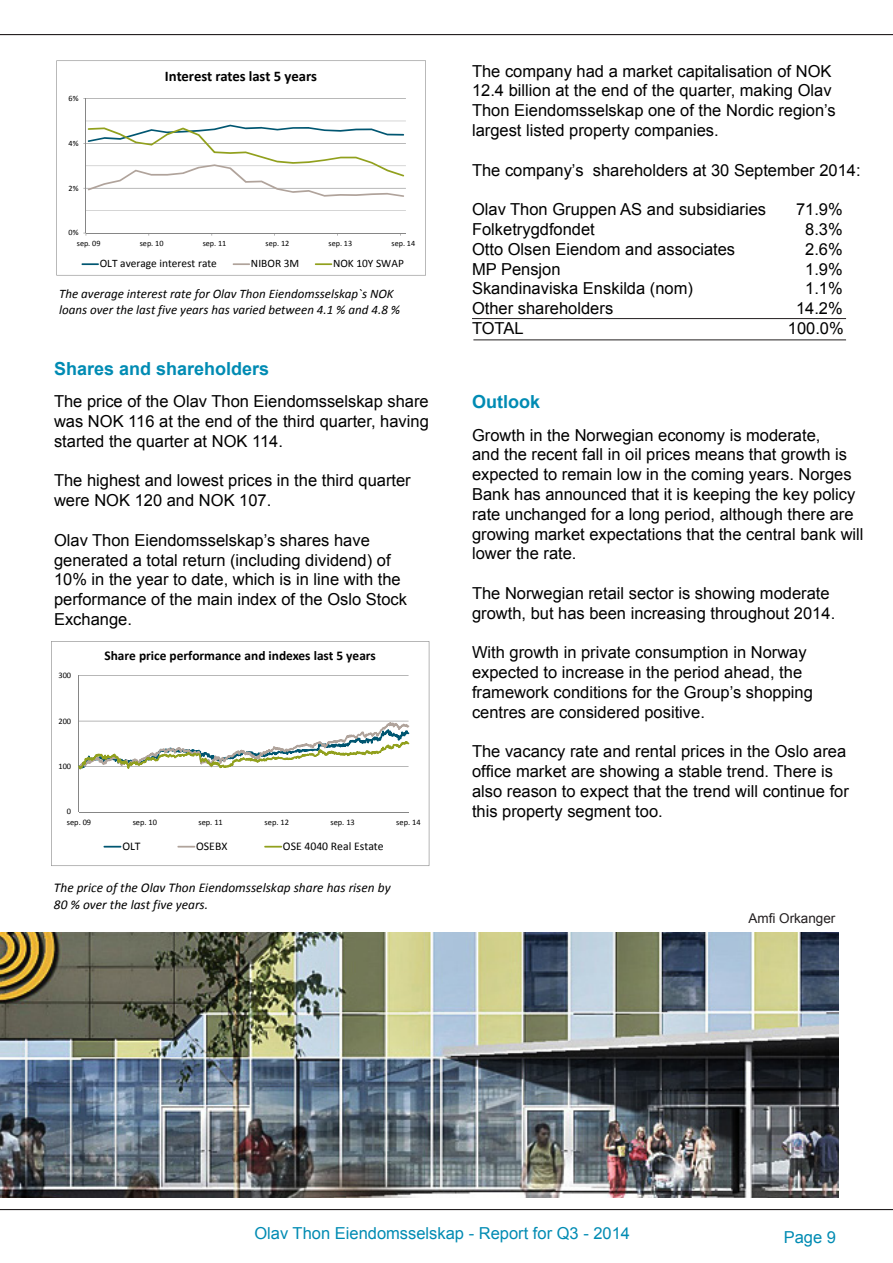
<style>
.page{position:relative;width:893px;height:1263px;background:#fff}
.page>*{position:absolute;margin:0;border:0;box-sizing:border-box;transform-origin:0 0}
.Overskrift_2{font:700 18px "Arial";color:#008bb3}
.t1{font:16.5px/19.8px "Arial";color:#000}
.t2{font:16.5px "Arial";color:#008bb3}
.t3{font:700 14.7px "Calibri";letter-spacing:-.005em;color:#000}
.t4{font:13.5px "Arial";color:#231f20}
.t5{font:italic 13.35px/16.8px "Calibri";color:#000}
.t6{font:700 13.35px "Calibri";color:#000}
.t7{font:italic 13.05px/16.4px "Calibri";color:#000}
.t8{font:11.7px "Calibri";letter-spacing:.005em;color:#000}
.t9{font:11.4px "Calibri";color:#000}
.t10{font:8.4px "Calibri";color:#000}
.t11{font:8.1px "Calibri";color:#000}
</style>
<div class="page">
<hr style="left:0;top:34px;width:893px;height:1px;background:#231f20">
<hr style="left:0;top:1209px;width:893px;height:1px;background:#231f20">
<svg style="left:56px;top:60px;width:370px;height:215px"></svg>
<img style="left:0;top:932px;width:839px;height:265px">
<svg style="left:51px;top:641px;width:378px;height:225px"></svg>
<hr style="left:472px;top:318px;width:374px;height:1px;background:#231f20">
<hr style="left:473px;top:340px;width:373px;height:1px;background:#231f20">
<p class="t11" style="left:69px;top:93px;width:11px">6%</p>
<p class="t11" style="left:69px;top:138px;width:11px">4%</p>
<p class="t11" style="left:69px;top:183px;width:11px">2%</p>
<p class="t11" style="left:69px;top:228px;width:11px">0%</p>
<p class="t3" style="left:165px;top:66px;width:153px">Interest rates last 5 years</p>
<p class="t11" style="left:77px;top:238px;width:25px">sep. 09</p>
<p class="t11" style="left:140px;top:238px;width:25px">sep. 10</p>
<p class="t11" style="left:203px;top:238px;width:25px">sep. 11</p>
<p class="t11" style="left:266px;top:238px;width:25px">sep. 12</p>
<p class="t11" style="left:328px;top:238px;width:25px">sep. 13</p>
<p class="t11" style="left:391px;top:238px;width:25px">sep. 14</p>
<p class="t9" style="left:100px;top:256px;width:119px">OLT average interest rate</p>
<p class="t9" style="left:251px;top:256px;width:50px">NIBOR 3M</p>
<p class="t9" style="left:333px;top:256px;width:72px">NOK 10Y SWAP</p>
<p class="t7" style="left:59px;top:285px;width:343px">The average interest rate for Olav Thon Eiendomsselskap`s NOK loans over the last five years has varied between 4.1 % and 4.8 %</p>
<p class="Overskrift_2" style="left:54px;top:356px;width:217px">Shares and shareholders</p>
<p class="t1" style="left:54px;top:392px;width:376px;text-align:justify">The price of the Olav Thon Eiendomsselskap share was NOK 116 at the end of the third quarter, having started the quarter at NOK 114.</p>
<p class="t1" style="left:54px;top:471px;width:358px">The highest and lowest prices in the third quarter were NOK 120 and NOK 107.</p>
<p class="t1" style="left:54px;top:530px;width:355px">Olav Thon Eiendomsselskap’s shares have generated a total return (including dividend) of 10% in the year to date, which is in line with the performance of the main index of the Oslo Stock Exchange.</p>
<p class="t10" style="left:58px;top:670px;width:14px">300</p>
<p class="t10" style="left:58px;top:715px;width:14px">200</p>
<p class="t10" style="left:58px;top:761px;width:14px">100</p>
<p class="t10" style="left:67px;top:806px;width:6px">0</p>
<p class="t6" style="left:104px;top:647px;width:273px">Share price performance and indexes last 5 years</p>
<p class="t10" style="left:67px;top:817px;width:26px">sep. 09</p>
<p class="t10" style="left:133px;top:817px;width:26px">sep. 10</p>
<p class="t10" style="left:198px;top:817px;width:26px">sep. 11</p>
<p class="t10" style="left:265px;top:817px;width:26px">sep. 12</p>
<p class="t10" style="left:330px;top:817px;width:26px">sep. 13</p>
<p class="t10" style="left:396px;top:817px;width:26px">sep. 14</p>
<p class="t8" style="left:122px;top:839px;width:20px">OLT</p>
<p class="t8" style="left:196px;top:839px;width:33px">OSEBX</p>
<p class="t8" style="left:283px;top:839px;width:102px">OSE 4040 Real Estate</p>
<p class="t5" style="left:54px;top:879px;width:338px">The price of the Olav Thon Eiendomsselskap share has risen by<br>80 % over the last five years.</p>
<p class="t1" style="left:472px;top:61px;width:365px">The company had a market capitalisation of NOK 12.4 billion at the end of the quarter, making Olav Thon Eiendomsselskap one of the Nordic region’s largest listed property companies.</p>
<p class="t1" style="left:472px;top:160px;width:390px">The company’s shareholders at 30 September 2014:</p>
<p class="t1" style="left:472px;top:200px;width:296px">Olav Thon Gruppen AS and subsidiaries</p>
<p class="t1" style="left:796px;top:200px;width:48px">71.9%</p>
<p class="t1" style="left:472px;top:219px;width:124px">Folketrygdfondet</p>
<p class="t1" style="left:805px;top:219px;width:39px">8.3%</p>
<p class="t1" style="left:472px;top:239px;width:265px">Otto Olsen Eiendom and associates</p>
<p class="t1" style="left:805px;top:239px;width:39px">2.6%</p>
<p class="t1" style="left:472px;top:259px;width:90px">MP Pensjon</p>
<p class="t1" style="left:805px;top:259px;width:39px">1.9%</p>
<p class="t1" style="left:472px;top:279px;width:222px">Skandinaviska Enskilda (nom)</p>
<p class="t1" style="left:805px;top:279px;width:39px">1.1%</p>
<p class="t1" style="left:472px;top:299px;width:143px">Other shareholders</p>
<p class="t1" style="left:796px;top:299px;width:48px">14.2%</p>
<p class="t1" style="left:472px;top:318px;width:53px">TOTAL</p>
<p class="t1" style="left:788px;top:318px;width:57px">100.0%</p>
<p class="Overskrift_2" style="left:472px;top:390px;width:70px">Outlook</p>
<p class="t1" style="left:472px;top:425px;width:393px">Growth in the Norwegian economy is moderate,<br>and the recent fall in oil prices means that growth is expected to remain low in the coming years. Norges Bank has announced that it is keeping the key policy rate unchanged for a long period, although there are growing market expectations that the central bank will lower the rate.</p>
<p class="t1" style="left:472px;top:583px;width:365px">The Norwegian retail sector is showing moderate growth, but has been increasing throughout 2014.</p>
<p class="t1" style="left:472px;top:643px;width:342px">With growth in private consumption in Norway expected to increase in the period ahead, the framework conditions for the Group’s shopping centres are considered positive.</p>
<p class="t1" style="left:472px;top:742px;width:378px">The vacancy rate and rental prices in the Oslo area office market are showing a stable trend. There is also reason to expect that the trend will continue for this property segment too.</p>
<p class="t4" style="left:748px;top:909px;width:89px">Amfi Orkanger</p>
<p class="t2" style="left:254px;top:1222px;width:377px">Olav Thon Eiendomsselskap - Report for Q3 - 2014</p>
<p class="t2" style="left:784px;top:1226px;width:54px">Page 9</p>
</div>
